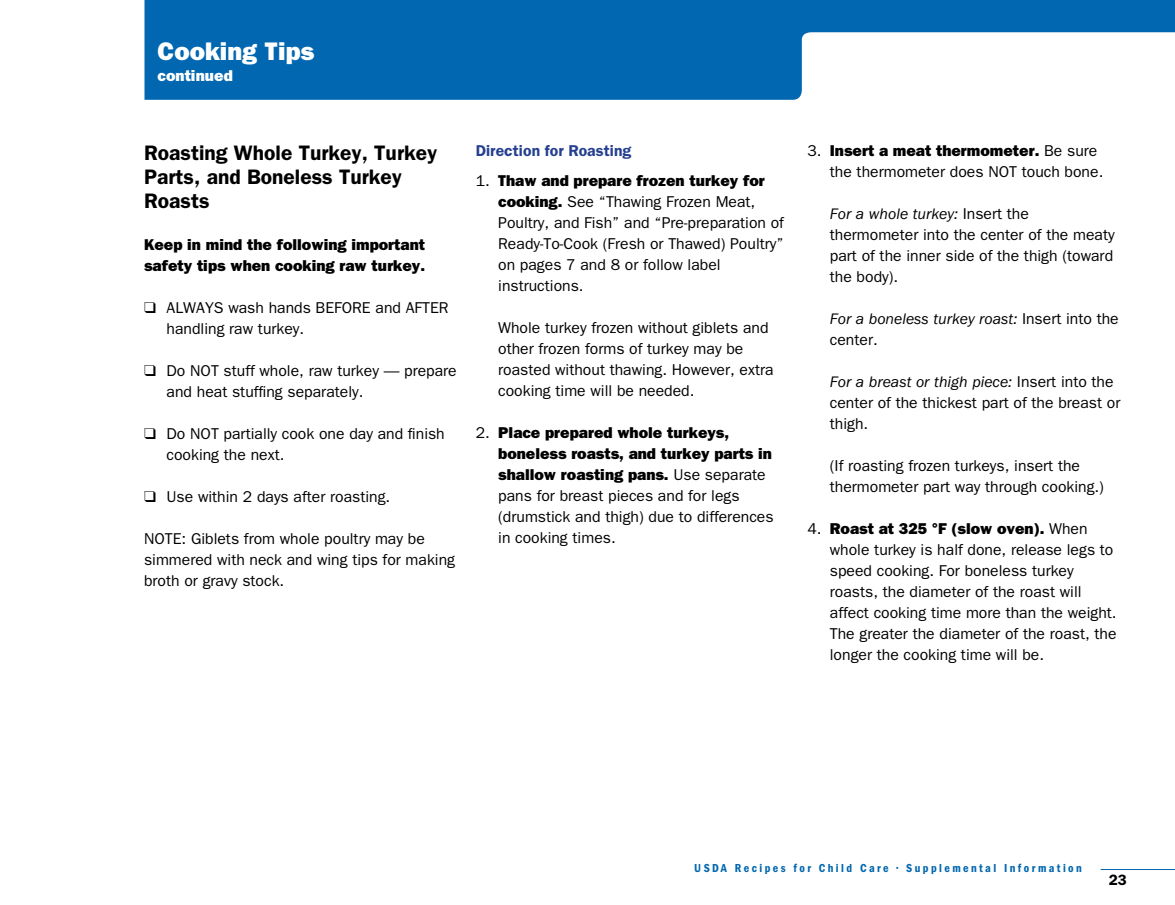
<style>
.page{position:relative;width:1175px;height:905px;background:#fff}
.page>*{position:absolute;margin:0;border:0;box-sizing:border-box;transform-origin:0 0}
.t1{font:800 25.5px "Franklin Gothic";color:#fff}
.t2{font:600 21px/24px "Franklin Gothic";color:#000}
.t3{font:15.75px/21px "Franklin Gothic";color:#000}
.t4{font:800 15.75px/21px "Franklin Gothic";color:#000}
.t5{font:italic 15.75px/21px "Franklin Gothic";color:#000}
.t6{font:600 15.75px "Franklin Gothic";letter-spacing:.005em;color:#25408f}
.t7{font:800 15.75px "Franklin Gothic";color:#fff}
.t8{font:600 15px "Franklin Gothic";color:#000}
.t9{font:600 condensed 12px "Franklin Gothic";letter-spacing:.2em;color:#0067b0}
.s1{font-weight:800}
.s2{font-style:italic}
.s3{font-style:normal}
</style>
<div class="page">
<svg style="left:144px;top:0;width:1030px;height:100px;fill:#0067b0"></svg>
<hr style="left:1100px;top:869px;width:74px;height:1px;background:#0067b0">
<h1 class="t1" style="left:158px;top:36px;width:158px">Cooking Tips</h1>
<p class="t7" style="left:158px;top:66px;width:77px">continued</p>
<h2 class="t2" style="left:144px;top:141px;width:295px">Roasting Whole Turkey, Turkey<br>Parts, and Boneless Turkey<br>Roasts</h2>
<p class="t4" style="left:144px;top:234px;width:282px">Keep in mind the following important safety tips when cooking raw turkey.</p>
<p class="t3" style="left:167px;top:297px;width:283px;text-indent:-23px">❑ ALWAYS wash hands BEFORE and AFTER handling raw turkey.</p>
<p class="t3" style="left:167px;top:360px;width:292px;text-indent:-23px">❑ Do NOT stuff whole, raw turkey — prepare and heat stuffing separately.</p>
<p class="t3" style="left:167px;top:423px;width:280px;text-indent:-23px">❑ Do NOT partially cook one day and finish cooking the next.</p>
<p class="t3" style="left:144px;top:486px;width:248px">❑ Use within 2 days after roasting.</p>
<p class="t3" style="left:144px;top:528px;width:312px">NOTE: Giblets from whole poultry may be simmered with neck and wing tips for making broth or gravy stock.</p>
<p class="t6" style="left:476px;top:141px;width:157px">Direction for Roasting</p>
<p class="t3" style="left:498px;top:170px;width:287px;text-indent:-23px">1. <span class="s1">Thaw and prepare frozen turkey for cooking.</span> See “Thawing Frozen Meat, Poultry, and Fish” and “Pre-preparation of Ready-To-Cook (Fresh or Thawed) Poultry” on pages 7 and 8 or follow label instructions.</p>
<p class="t3" style="left:498px;top:317px;width:277px">Whole turkey frozen without giblets and other frozen forms of turkey may be roasted without thawing. However, extra cooking time will be needed.</p>
<p class="t3" style="left:498px;top:422px;width:277px;text-indent:-23px">2. <span class="s1">Place prepared whole turkeys, boneless roasts, and turkey parts in shallow roasting pans.</span> Use separate pans for breast pieces and for legs (drumstick and thigh) due to differences in cooking times.</p>
<p class="t3" style="left:830px;top:140px;width:275px;text-indent:-23px">3. <span class="s1">Insert a meat thermometer.</span> Be sure the thermometer does NOT touch bone.</p>
<p class="t3" style="left:830px;top:203px;width:286px"><span class="s2">For a whole turkey:</span> Insert the thermometer into the center of the meaty part of the inner side of the thigh (toward the body).</p>
<p class="t5" style="left:830px;top:308px;width:290px">For a boneless turkey roast: <span class="s3">Insert into the center.</span></p>
<p class="t3" style="left:830px;top:371px;width:292px"><span class="s2">For a breast or thigh piece:</span> Insert into the center of the thickest part of the breast or thigh.</p>
<p class="t3" style="left:830px;top:455px;width:276px">(If roasting frozen turkeys, insert the thermometer part way through cooking.)</p>
<p class="t3" style="left:830px;top:518px;width:288px;text-indent:-23px">4. <span class="s1">Roast at 325 °F (slow oven).</span> When whole turkey is half done, release legs to speed cooking. For boneless turkey roasts, the diameter of the roast will affect cooking time more than the weight.<br>The greater the diameter of the roast, the longer the cooking time will be.</p>
<p class="t9" style="left:694px;top:861px;width:389px">USDA Recipes for Child Care • Supplemental Information</p>
<p class="t8" style="left:1108px;top:870px;width:20px">23</p>
</div>
